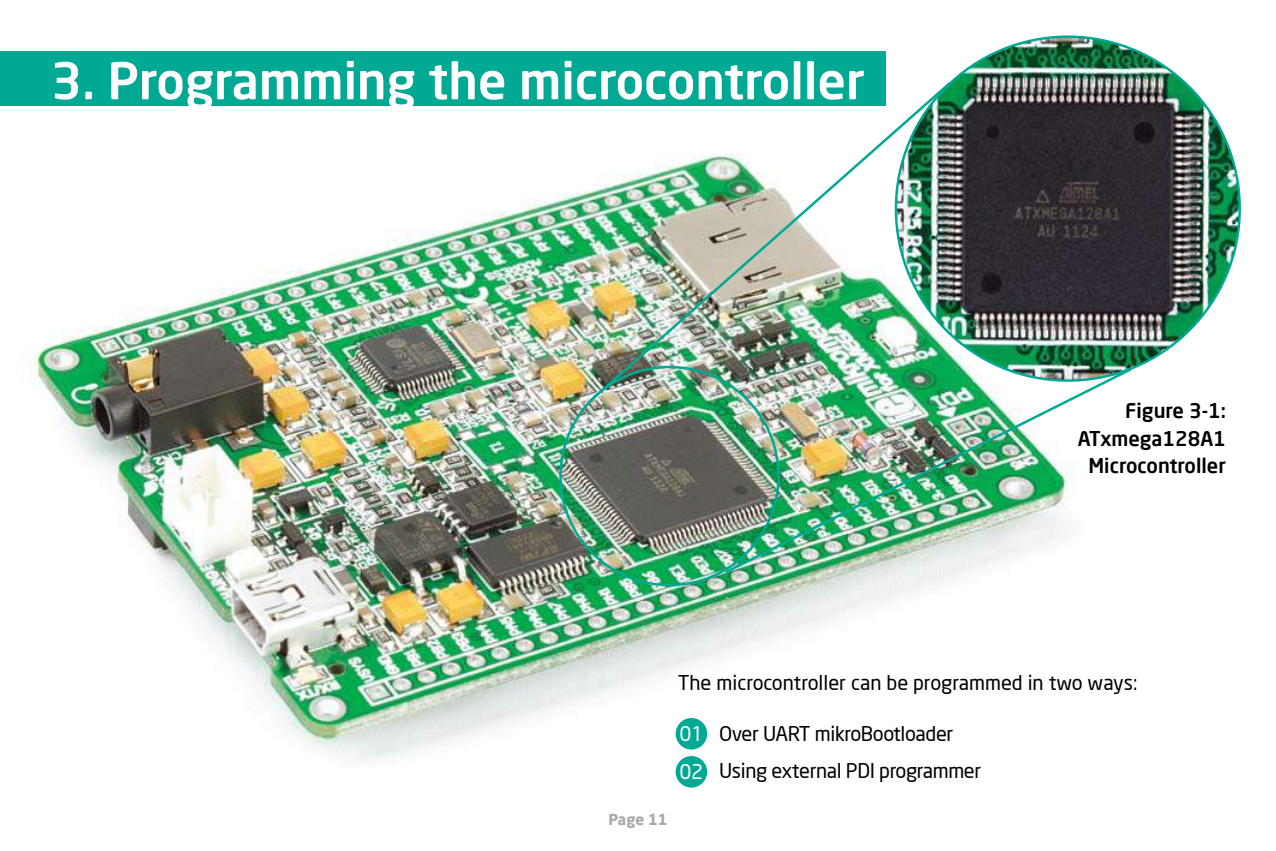
<style>
.page{position:relative;width:1276px;height:851px;background:#fff}
.page>*{position:absolute;margin:0;border:0;box-sizing:border-box;transform-origin:0 0}
.t1{font:500 50px "Neo Sans Pro";color:#fff}
.t2{font:20px/37.5px "Neo Sans Pro";letter-spacing:-.02em;color:#000}
.t3{font:20px "Neo Sans Pro";color:#000}
.t4{font:500 20px/27.5px "Neo Sans Pro";color:#000;text-align:right}
.t5{font:20px/38px "Neo Sans";color:#fff}
.t6{font:700 15px "Neo Sans Pro";color:#a7a9ac}
</style>
<div class="page">
<img style="left:33px;top:57px;width:1102px;height:731px">
<div style="left:0;top:51px;width:885px;height:55px;background:#00a994"></div>
<img style="left:896px;top:37px;width:343px;height:343px;border-radius:172px">
<div style="left:675px;top:718px;width:32px;height:31px;background:#00a994;border-radius:50%"></div>
<div style="left:675px;top:756px;width:32px;height:31px;background:#00a994;border-radius:50%"></div>
<img style="left:587px;top:79px;width:366px;height:325px">
<img style="left:722px;top:366px;width:412px;height:209px">
<h1 class="t1" style="left:51px;top:61px;width:815px">3. Programming the microcontroller</h1>
<p class="t4" style="left:1077px;top:398px;width:150px">Figure 3-1:<br>ATxmega128A1<br>Microcontroller</p>
<p class="t3" style="left:677px;top:675px;width:461px">The microcontroller can be programmed in two ways:</p>
<p class="t6" style="left:608px;top:812px;width:60px">Page 11</p>
<p class="t5" style="left:679px;top:715px;width:25px">01<br>02</p>
<p class="t2" style="left:719px;top:716px;width:264px">Over UART mikroBootloader<br>Using external PDI programmer</p>
</div>
